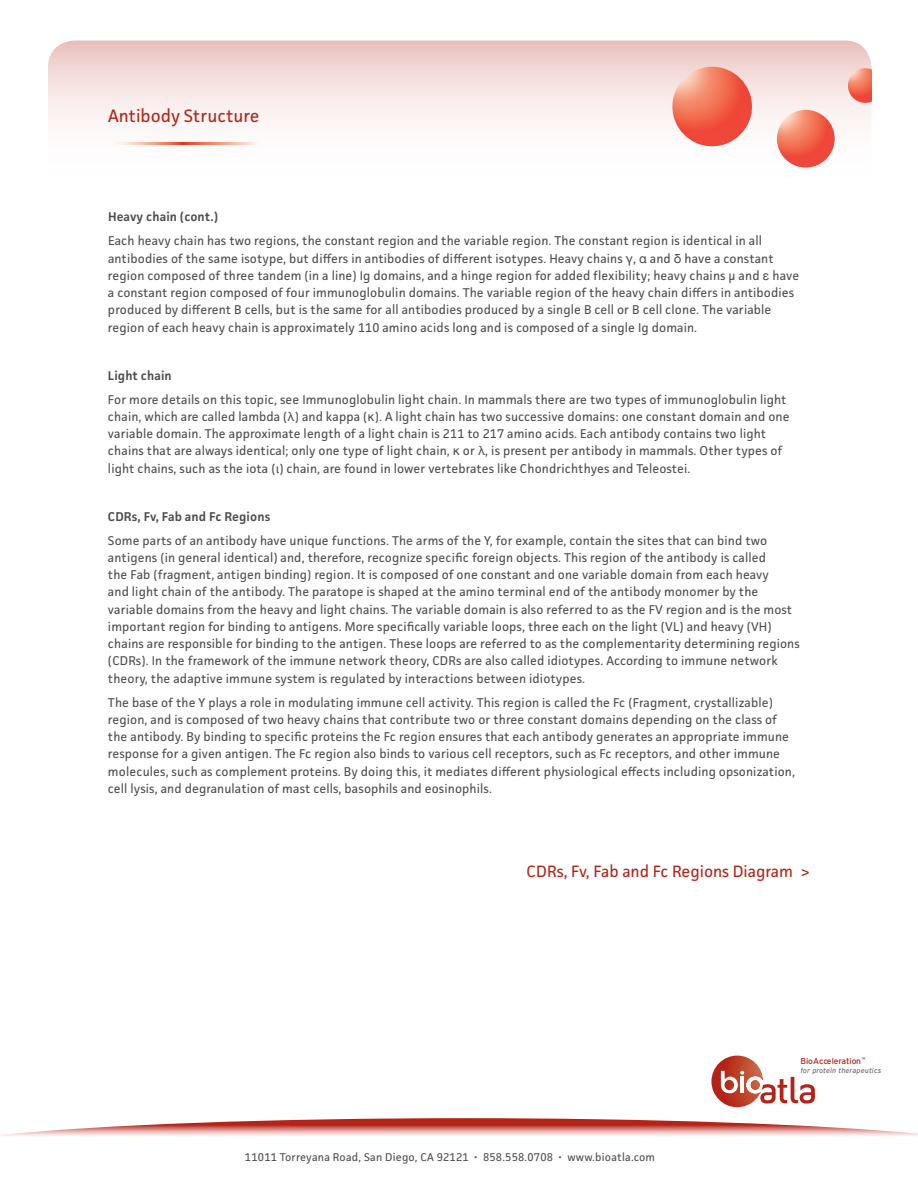
<style>
.page{position:relative;width:918px;height:1188px;background:#fff}
.page>*{position:absolute;margin:0;border:0;box-sizing:border-box;transform-origin:0 0}
.t1{font:18px "Facit";color:#b32317}
.t2{font:16.5px "Facit";color:#b32317}
.t3{font:12.75px/17.2px "Facit";letter-spacing:.01em;color:#4d4b4e}
.t4{font:600 12.75px "Facit";letter-spacing:.01em;color:#4d4b4e}
.t5{font:11.25px "Facit";letter-spacing:.02em;color:#4d4b4e}
.t6{font:8.55px "Interstate";color:#b32317}
.t7{font:italic 7.2px "Interstate";color:#717073}
.s1{font-family:"Helvetica"}
</style>
<div class="page">
<svg style="left:0;top:1118px;width:918px;height:18px"></svg>
<img style="left:711px;top:1056px;width:52px;height:51px;border-radius:26px">
<svg style="left:721px;top:1071px;width:94px;height:33px"></svg>
<svg style="left:48px;top:40px;width:824px;height:156px"></svg>
<img style="left:109px;top:142px;width:150px;height:3px">
<img style="left:672px;top:67px;width:80px;height:79px;border-radius:40px">
<img style="left:777px;top:110px;width:58px;height:58px;border-radius:29px">
<img style="left:848px;top:68px;width:35px;height:35px;border-radius:17px">
<div style="left:872px;top:58px;width:28px;height:72px;background:#fff"></div>
<h1 class="t1" style="left:108px;top:104px;width:153px">Antibody Structure</h1>
<p class="t4" style="left:108px;top:209px;width:112px">Heavy chain (cont.)</p>
<p class="t3" style="left:108px;top:232px;width:693px">Each heavy chain has two regions, the constant region and the variable region. The constant region is identical in all antibodies of the same isotype, but differs in antibodies of different isotypes. Heavy chains <span class="s1">γ</span>, <span class="s1">α</span> and <span class="s1">δ</span> have a constant region composed of three tandem (in a line) Ig domains, and a hinge region for added flexibility; heavy chains μ and <span class="s1">ε</span> have a constant region composed of four immunoglobulin domains. The variable region of the heavy chain differs in antibodies produced by different B cells, but is the same for all antibodies produced by a single B cell or B cell clone. The variable region of each heavy chain is approximately 110 amino acids long and is composed of a single Ig domain.</p>
<p class="t4" style="left:108px;top:367px;width:65px">Light chain</p>
<p class="t3" style="left:108px;top:390px;width:683px">For more details on this topic, see Immunoglobulin light chain. In mammals there are two types of immunoglobulin light chain, which are called lambda (<span class="s1">λ</span>) and kappa (<span class="s1">κ</span>). A light chain has two successive domains: one constant domain and one variable domain. The approximate length of a light chain is 211 to 217 amino acids. Each antibody contains two light chains that are always identical; only one type of light chain, <span class="s1">κ</span> or <span class="s1">λ</span>, is present per antibody in mammals. Other types of light chains, such as the iota (<span class="s1">ι</span>) chain, are found in lower vertebrates like Chondrichthyes and Teleostei.</p>
<p class="t4" style="left:108px;top:508px;width:164px">CDRs, Fv, Fab and Fc Regions</p>
<p class="t3" style="left:108px;top:531px;width:693px">Some parts of an antibody have unique functions. The arms of the Y, for example, contain the sites that can bind two antigens (in general identical) and, therefore, recognize specific foreign objects. This region of the antibody is called<br>the Fab (fragment, antigen binding) region. It is composed of one constant and one variable domain from each heavy<br>and light chain of the antibody. The paratope is shaped at the amino terminal end of the antibody monomer by the variable domains from the heavy and light chains. The variable domain is also referred to as the FV region and is the most important region for binding to antigens. More specifically variable loops, three each on the light (VL) and heavy (VH) chains are responsible for binding to the antigen. These loops are referred to as the complementarity determining regions (CDRs). In the framework of the immune network theory, CDRs are also called idiotypes. According to immune network theory, the adaptive immune system is regulated by interactions between idiotypes.</p>
<p class="t3" style="left:108px;top:693px;width:689px">The base of the Y plays a role in modulating immune cell activity. This region is called the Fc (Fragment, crystallizable) region, and is composed of two heavy chains that contribute two or three constant domains depending on the class of the antibody. By binding to specific proteins the Fc region ensures that each antibody generates an appropriate immune response for a given antigen. The Fc region also binds to various cell receptors, such as Fc receptors, and other immune molecules, such as complement proteins. By doing this, it mediates different physiological effects including opsonization, cell lysis, and degranulation of mast cells, basophils and eosinophils.</p>
<p class="t2" style="left:527px;top:861px;width:285px">CDRs, Fv, Fab and Fc Regions Diagram &gt;</p>
<p class="t5" style="left:245px;top:1150px;width:412px">11011 Torreyana Road, San Diego, CA 92121 • 858.558.0708 • www.bioatla.com</p>
<p class="t6" style="left:800px;top:1056px;width:66px">BioAcceleration<sup>™</sup></p>
<p class="t7" style="left:800px;top:1066px;width:83px">for protein therapeutics</p>
</div>
